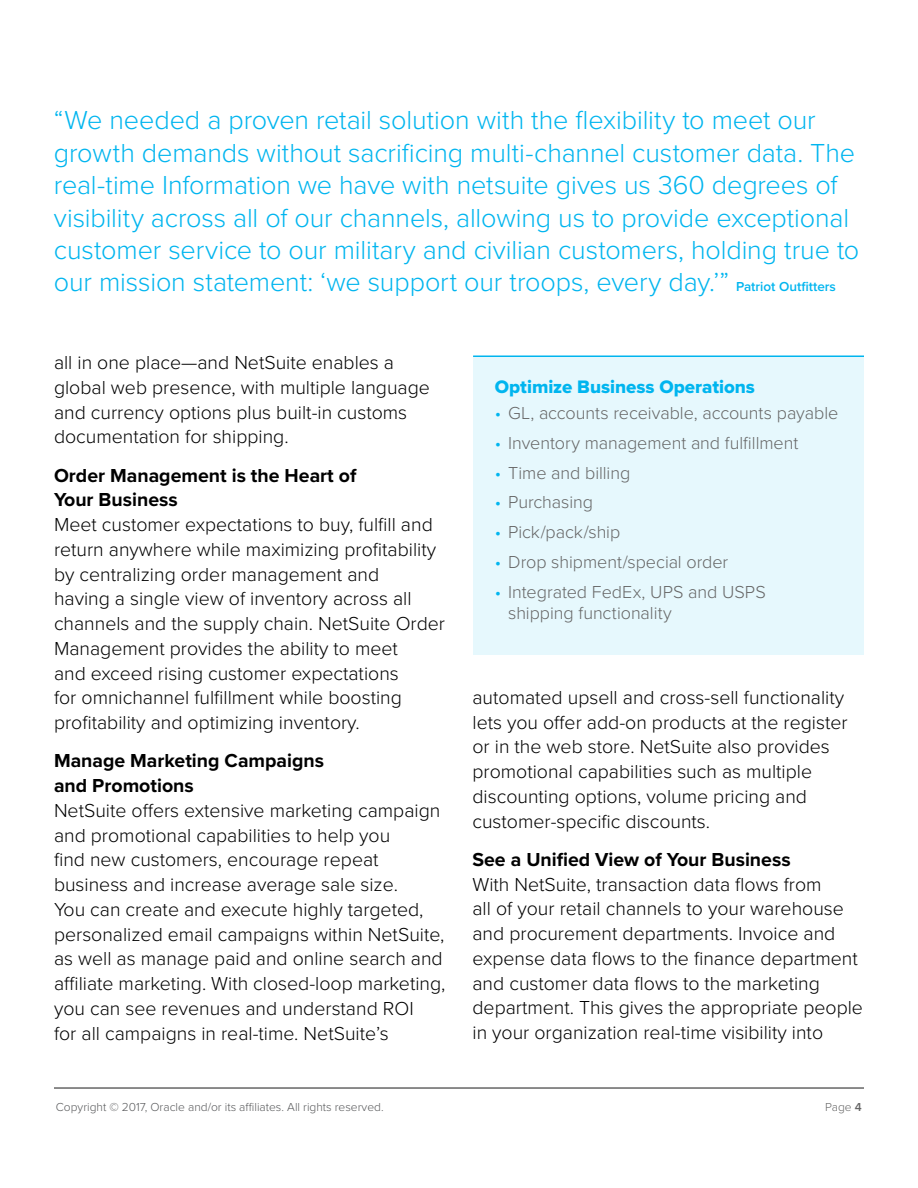
<style>
.page{position:relative;width:918px;height:1188px;background:#fff}
.page>*{position:absolute;margin:0;border:0;box-sizing:border-box;transform-origin:0 0}
.PullQuote_2016{font:300 27px/32.4px "Proxima Nova";letter-spacing:-.005em;color:#00b5ef}
.Body{font:300 19.5px/24.8px "Proxima Nova";color:#000}
.H3_sidebar_blue_head{font:18.75px "Proxima Nova Extrabld";color:#00b5ef}
.t1{font:300 18px/21.6px "Proxima Nova";letter-spacing:-.005em;color:#666}
.t2{font:300 12px "Proxima Nova";color:#58595b}
.t3{font:300 12px "Proxima Nova";color:#666}
.s1{font-weight:600;font-size:13.5px}
.s2{font-weight:700}
.s3{color:#00b5ef}
.s4{font-weight:600}
</style>
<div class="page">
<hr style="left:54px;top:1087px;width:810px;height:2px;background:#666">
<div style="left:473px;top:357px;width:391px;height:297px;background:#e6f8fd"></div>
<hr style="left:473px;top:356px;width:391px;height:1px;background:#00b5ef">
<p class="PullQuote_2016" style="left:54px;top:103px;width:807px">“We needed a proven retail solution with the flexibility to meet our growth demands without sacrificing multi-channel customer data. The real-time Information we have with netsuite gives us 360 degrees of visibility across all of our channels, allowing us to provide exceptional customer service to our military and civilian customers, holding true to our mission statement: ‘we support our troops, every day.’” <span class="s1">Patriot Outfitters</span></p>
<p class="Body" style="left:54px;top:349px;width:377px">all in one place—and NetSuite enables a global web presence, with multiple language and currency options plus built-in customs documentation for shipping.</p>
<p class="Body" style="left:54px;top:462px;width:393px"><span class="s2">Order Management is the Heart of<br>Your Business<br></span>Meet customer expectations to buy, fulfill and return anywhere while maximizing profitability by centralizing order management and<br>having a single view of inventory across all channels and the supply chain. NetSuite Order Management provides the ability to meet<br>and exceed rising customer expectations<br>for omnichannel fulfillment while boosting profitability and optimizing inventory.</p>
<p class="Body" style="left:54px;top:747px;width:393px"><span class="s2">Manage Marketing Campaigns<br>and Promotions<br></span>NetSuite offers extensive marketing campaign and promotional capabilities to help you<br>find new customers, encourage repeat business and increase average sale size.<br>You can create and execute highly targeted, personalized email campaigns within NetSuite, as well as manage paid and online search and affiliate marketing. With closed-loop marketing, you can see revenues and understand ROI<br>for all campaigns in real-time. NetSuite’s</p>
<p class="H3_sidebar_blue_head" style="left:495px;top:373px;width:262px">Optimize Business Operations</p>
<p class="t1" style="left:495px;top:402px;width:345px"><span class="s3">•</span> GL, accounts receivable, accounts payable</p>
<p class="t1" style="left:495px;top:431px;width:305px"><span class="s3">•</span> Inventory management and fulfillment</p>
<p class="t1" style="left:495px;top:461px;width:137px"><span class="s3">•</span> Time and billing</p>
<p class="t1" style="left:495px;top:491px;width:100px"><span class="s3">•</span> Purchasing</p>
<p class="t1" style="left:495px;top:520px;width:127px"><span class="s3">•</span> Pick/pack/ship</p>
<p class="t1" style="left:495px;top:550px;width:235px"><span class="s3">•</span> Drop shipment/special order</p>
<p class="t1" style="left:508px;top:580px;width:259px;text-indent:-14px"><span class="s3">•</span> Integrated FedEx, UPS and USPS shipping functionality</p>
<p class="Body" style="left:472px;top:684px;width:377px">automated upsell and cross-sell functionality lets you offer add-on products at the register or in the web store. NetSuite also provides promotional capabilities such as multiple discounting options, volume pricing and customer-specific discounts.</p>
<p class="Body" style="left:472px;top:846px;width:392px"><span class="s2">See a Unified View of Your Business<br></span>With NetSuite, transaction data flows from<br>all of your retail channels to your warehouse and procurement departments. Invoice and expense data flows to the finance department and customer data flows to the marketing department. This gives the appropriate people in your organization real-time visibility into</p>
<p class="t2" style="left:56px;top:1098px;width:329px">Copyright © 2017, Oracle and/or its affiliates. All rights reserved.</p>
<p class="t3" style="left:825px;top:1098px;width:38px">Page <span class="s4">4</span></p>
</div>
